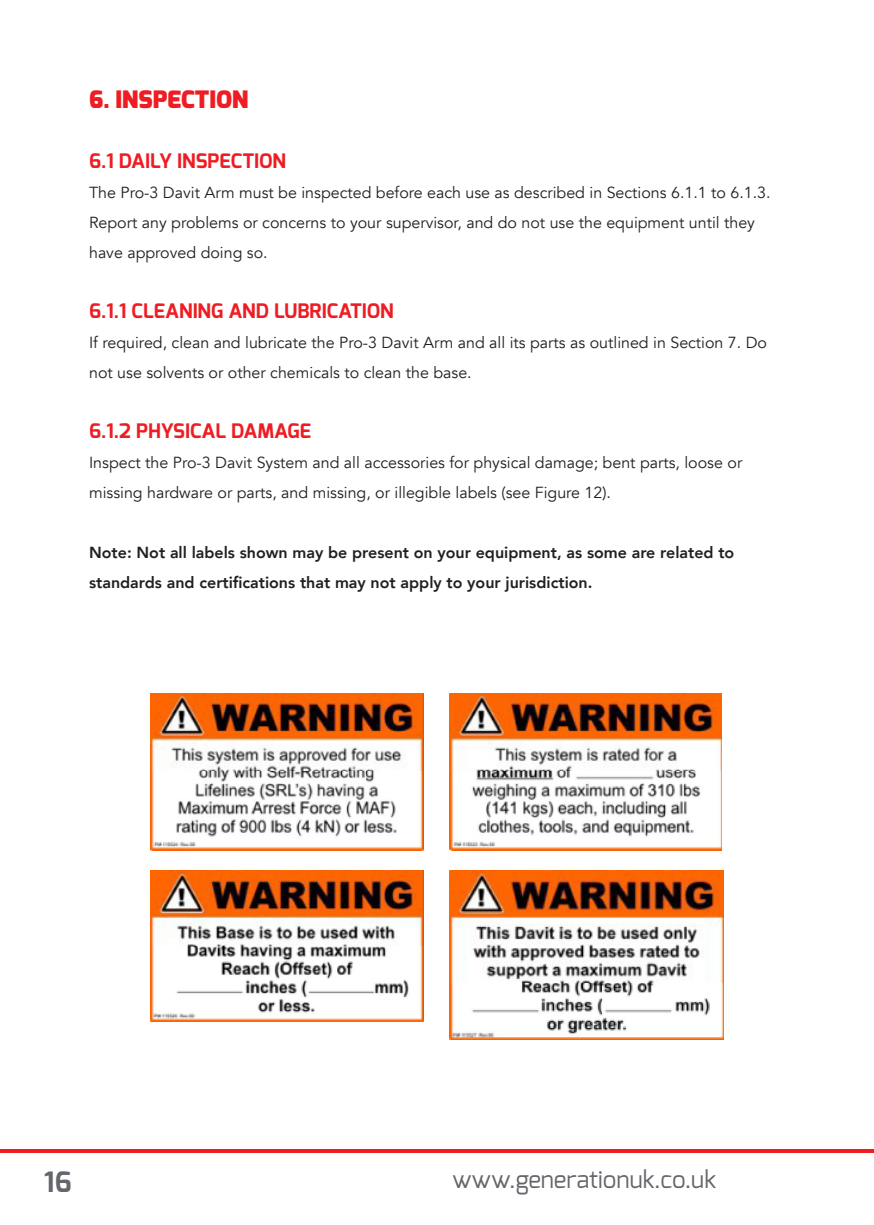
<style>
.page{position:relative;width:874px;height:1225px;background:#fff}
.page>*{position:absolute;margin:0;border:0;box-sizing:border-box;transform-origin:0 0}
.t1{font:700 28px "Exo";color:#63666a}
.t2{font:24px "Exo";color:#63666a}
.t3{font:900 24px "Exo";color:#ee1d23}
.t4{font:700 20px "Exo";color:#ee1d23}
.t5{font:16px/30px "Avenir";color:#231f20}
.t6{font:800 16px/30px "Avenir";color:#231f20}
</style>
<div class="page">
<hr style="left:0;top:1149px;width:856px;height:4px;background:#ee1d23">
<hr style="left:856px;top:1149px;width:17px;height:4px;background:#ee1d23">
<img style="left:151px;top:693px;width:272px;height:157px">
<img style="left:449px;top:693px;width:271px;height:157px">
<img style="left:151px;top:870px;width:272px;height:151px">
<img style="left:449px;top:870px;width:273px;height:57px">
<img style="left:449px;top:927px;width:273px;height:112px">
<p class="t3" style="left:89px;top:84px;width:161px">6. INSPECTION</p>
<p class="t4" style="left:89px;top:148px;width:198px">6.1 DAILY INSPECTION</p>
<p class="t5" style="left:89px;top:178px;width:682px">The Pro-3 Davit Arm must be inspected before each use as described in Sections 6.1.1 to 6.1.3.<br>Report any problems or concerns to your supervisor, and do not use the equipment until they have approved doing so.</p>
<p class="t4" style="left:89px;top:298px;width:306px">6.1.1 CLEANING AND LUBRICATION</p>
<p class="t5" style="left:89px;top:328px;width:679px">If required, clean and lubricate the Pro-3 Davit Arm and all its parts as outlined in Section 7. Do not use solvents or other chemicals to clean the base.</p>
<p class="t4" style="left:89px;top:418px;width:223px">6.1.2 PHYSICAL DAMAGE</p>
<p class="t5" style="left:89px;top:448px;width:654px">Inspect the Pro-3 Davit System and all accessories for physical damage; bent parts, loose or missing hardware or parts, and missing, or illegible labels (see Figure 12).</p>
<p class="t6" style="left:89px;top:538px;width:646px">Note: Not all labels shown may be present on your equipment, as some are related to standards and certifications that may not apply to your jurisdiction.</p>
<h1 class="t1" style="left:44px;top:1164px;width:29px">16</h1>
<h2 class="t2" style="left:452px;top:1164px;width:265px">www.generationuk.co.uk</h2>
</div>
